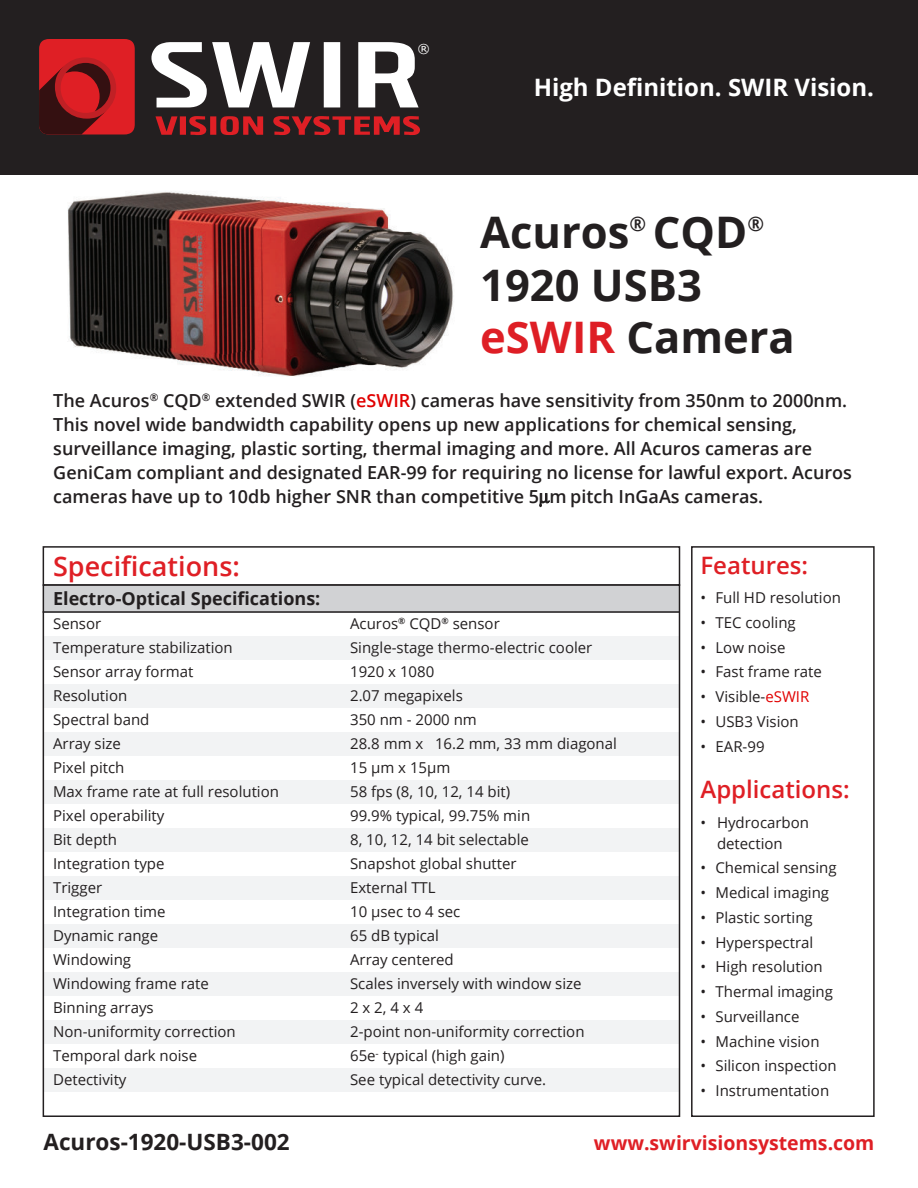
<style>
.page{position:relative;width:918px;height:1188px;background:#fff}
.page>*{position:absolute;margin:0;border:0;box-sizing:border-box;transform-origin:0 0}
.t1{font:700 43.5px/52.2px "Open Sans";color:#231f20}
.t2{font:600 27px "Open Sans";color:#df1f25}
.t3{font:700 24px "Open Sans";color:#fff}
.t4{font:600 24px "Open Sans";color:#df1f25}
.t5{font:700 22.5px "Open Sans";color:#231f20}
.t6{font:700 19.5px "Open Sans";color:#df1f25}
.t7{font:600 18px/23.9px "Open Sans";color:#231f20}
.t8{font:700 18px "Open Sans";color:#231f20}
.t9{font:15px/24px "Open Sans";color:#231f20}
.t10{font:12.45px "Verdana";color:#fff}
.s1{color:#de1e25}
.s2{color:#e10000}
</style>
<div class="page">
<div style="left:43px;top:546px;width:637px;height:40px;border:2px solid #231f20"></div>
<div style="left:43px;top:636px;width:637px;height:24px;background:#f2f3f4"></div>
<div style="left:43px;top:586px;width:637px;height:27px;background:#d1d2d4"></div>
<div style="left:43px;top:828px;width:637px;height:24px;background:#f2f3f4"></div>
<div style="left:43px;top:1021px;width:637px;height:23px;background:#f2f3f4"></div>
<div style="left:43px;top:732px;width:637px;height:24px;background:#f2f3f4"></div>
<div style="left:43px;top:924px;width:637px;height:24px;background:#f2f3f4"></div>
<div style="left:43px;top:684px;width:637px;height:24px;background:#f2f3f4"></div>
<div style="left:43px;top:876px;width:637px;height:24px;background:#f2f3f4"></div>
<div style="left:43px;top:1069px;width:637px;height:23px;background:#f2f3f4"></div>
<div style="left:43px;top:780px;width:637px;height:24px;background:#f2f3f4"></div>
<div style="left:43px;top:972px;width:637px;height:24px;background:#f2f3f4"></div>
<div style="left:0;top:0;width:918px;height:175px;background:#231f20"></div>
<div style="left:691px;top:546px;width:184px;height:571px;border:2px solid #231f20"></div>
<div style="left:43px;top:584px;width:637px;height:533px;border:2px solid #231f20"></div>
<hr style="left:43px;top:611px;width:637px;height:2px;background:#231f20">
<div style="left:39px;top:39px;width:96px;height:96px;background:#df1f25;border-radius:10px"></div>
<svg style="left:155px;top:116px;width:265px;height:19px"></svg>
<svg style="left:151px;top:42px;width:268px;height:65px"></svg>
<svg style="left:39px;top:57px;width:77px;height:78px"></svg>
<img style="left:67px;top:191px;width:386px;height:186px">
<p class="t10" style="left:418px;top:44px;width:14px">®</p>
<h3 class="t3" style="left:534px;top:70px;width:342px">High Definition. SWIR Vision.</h3>
<h1 class="t1" style="left:480px;top:205px;width:316px">Acuros<sup>®</sup> CQD<sup>®<br></sup>1920 USB3 <span class="s1">eSWIR</span> Camera</h1>
<p class="t7" style="left:53px;top:388px;width:800px">The Acuros<sup>®</sup> CQD<sup>®</sup> extended SWIR (<span class="s2">eSWIR</span>) cameras have sensitivity from 350nm to 2000nm.<br>This novel wide bandwidth capability opens up new applications for chemical sensing, surveillance imaging, plastic sorting, thermal imaging and more. All Acuros cameras are GeniCam compliant and designated EAR-99 for requiring no license for lawful export. Acuros cameras have up to 10db higher SNR than competitive 5 m pitch InGaAs cameras.</p>
<h2 class="t2" style="left:53px;top:548px;width:188px">Specifications:</h2>
<p class="t8" style="left:53px;top:586px;width:269px">Electro-Optical Specifications:</p>
<p class="t9" style="left:53px;top:612px;width:50px">Sensor</p>
<p class="t9" style="left:350px;top:612px;width:151px">Acuros<sup>®</sup> CQD<sup>®</sup> sensor</p>
<p class="t9" style="left:53px;top:636px;width:181px">Temperature stabilization</p>
<p class="t9" style="left:350px;top:636px;width:244px">Single-stage thermo-electric cooler</p>
<p class="t9" style="left:53px;top:660px;width:142px">Sensor array format</p>
<p class="t9" style="left:350px;top:660px;width:86px">1920 x 1080</p>
<p class="t9" style="left:53px;top:684px;width:76px">Resolution</p>
<p class="t9" style="left:350px;top:684px;width:114px">2.07 megapixels</p>
<p class="t9" style="left:53px;top:708px;width:98px">Spectral band</p>
<p class="t9" style="left:350px;top:708px;width:128px">350 nm - 2000 nm</p>
<p class="t9" style="left:53px;top:732px;width:69px">Array size</p>
<p class="t9" style="left:350px;top:732px;width:268px">28.8 mm x 16.2 mm, 33 mm diagonal</p>
<p class="t9" style="left:53px;top:756px;width:73px">Pixel pitch</p>
<p class="t9" style="left:350px;top:756px;width:102px">15 µm x 15µm</p>
<p class="t9" style="left:53px;top:780px;width:227px">Max frame rate at full resolution</p>
<p class="t9" style="left:350px;top:780px;width:162px">58 fps (8, 10, 12, 14 bit)</p>
<p class="t9" style="left:53px;top:804px;width:113px">Pixel operability</p>
<p class="t9" style="left:350px;top:804px;width:182px">99.9% typical, 99.75% min</p>
<p class="t9" style="left:53px;top:828px;width:66px">Bit depth</p>
<p class="t9" style="left:350px;top:828px;width:180px">8, 10, 12, 14 bit selectable</p>
<p class="t9" style="left:53px;top:852px;width:113px">Integration type</p>
<p class="t9" style="left:350px;top:852px;width:168px">Snapshot global shutter</p>
<p class="t9" style="left:53px;top:876px;width:51px">Trigger</p>
<p class="t9" style="left:350px;top:876px;width:87px">External TTL</p>
<p class="t9" style="left:53px;top:900px;width:114px">Integration time</p>
<p class="t9" style="left:350px;top:900px;width:112px">10 µsec to 4 sec</p>
<p class="t9" style="left:53px;top:924px;width:107px">Dynamic range</p>
<p class="t9" style="left:350px;top:924px;width:90px">65 dB typical</p>
<p class="t9" style="left:53px;top:948px;width:80px">Windowing</p>
<p class="t9" style="left:350px;top:948px;width:105px">Array centered</p>
<p class="t9" style="left:53px;top:972px;width:157px">Windowing frame rate</p>
<p class="t9" style="left:350px;top:972px;width:233px">Scales inversely with window size</p>
<p class="t9" style="left:53px;top:996px;width:102px">Binning arrays</p>
<p class="t9" style="left:350px;top:996px;width:75px">2 x 2, 4 x 4</p>
<p class="t9" style="left:53px;top:1020px;width:184px">Non-uniformity correction<br>Temporal dark noise<br>Detectivity</p>
<p class="t9" style="left:350px;top:1019px;width:236px">2-point non-uniformity correction<br>65e<sup>-</sup> typical (high gain)<br>See typical detectivity curve.</p>
<h3 class="t4" style="left:700px;top:556px;width:109px">Features:</h3>
<p class="t9" style="left:700px;top:585px;width:142px">• Full HD resolution</p>
<p class="t9" style="left:700px;top:610px;width:97px">• TEC cooling</p>
<p class="t9" style="left:700px;top:635px;width:87px">• Low noise</p>
<p class="t9" style="left:700px;top:659px;width:123px">• Fast frame rate</p>
<p class="t9" style="left:700px;top:684px;width:110px">• Visible-<span class="s2">eSWIR</span></p>
<p class="t9" style="left:700px;top:709px;width:100px">• USB3 Vision</p>
<p class="t9" style="left:700px;top:734px;width:66px">• EAR-99</p>
<h3 class="t4" style="left:700px;top:780px;width:151px">Applications:</h3>
<p class="t9" style="left:717px;top:811px;width:94px;line-height:21px;text-indent:-16px">• Hydrocarbon detection</p>
<p class="t9" style="left:700px;top:856px;width:138px">• Chemical sensing</p>
<p class="t9" style="left:700px;top:880px;width:130px">• Medical imaging</p>
<p class="t9" style="left:700px;top:905px;width:114px">• Plastic sorting</p>
<p class="t9" style="left:700px;top:930px;width:114px">• Hyperspectral</p>
<p class="t9" style="left:700px;top:955px;width:124px">• High resolution</p>
<p class="t9" style="left:700px;top:979px;width:134px">• Thermal imaging</p>
<p class="t9" style="left:700px;top:1004px;width:100px">• Surveillance</p>
<p class="t9" style="left:700px;top:1029px;width:121px">• Machine vision</p>
<p class="t9" style="left:700px;top:1054px;width:138px">• Silicon inspection</p>
<p class="t9" style="left:700px;top:1078px;width:130px">• Instrumentation</p>
<h3 class="t5" style="left:44px;top:1126px;width:248px">Acuros-1920-USB3-002</h3>
<h3 class="t6" style="left:594px;top:1129px;width:282px">www.swirvisionsystems.com</h3>
</div>
